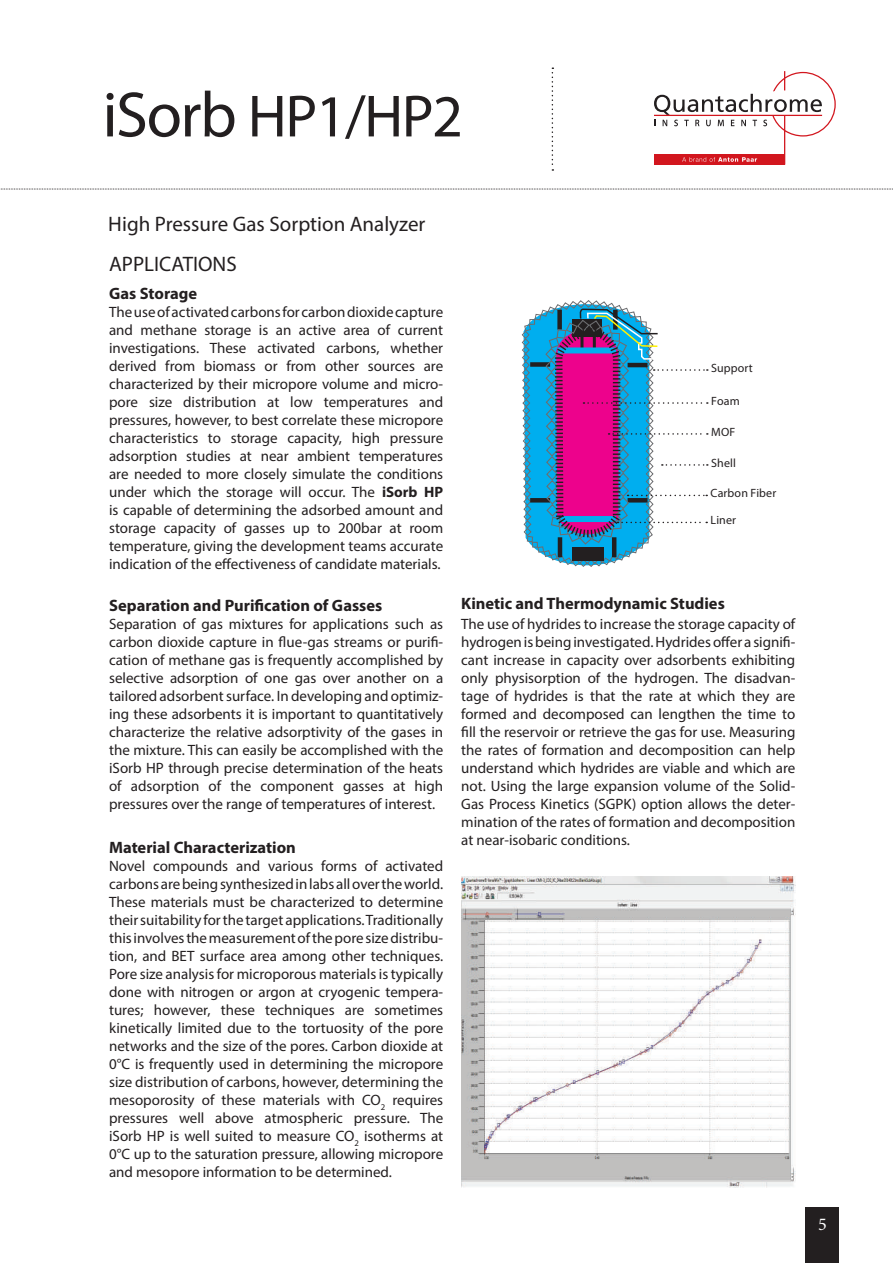
<style>
.page{position:relative;width:893px;height:1263px;background:#fff}
.page>*{position:absolute;margin:0;border:0;box-sizing:border-box;transform-origin:0 0}
.t1{font:60px "Myriad Pro";letter-spacing:-.025em;color:#231f20}
.t2{font:21px/39.6px "Myriad Pro";color:#231f20}
.t3{font:18px "Minion Pro";color:#fff}
.t4{font:700 16.5px "Myriad Pro";color:#231f20}
.t5{font:15px/18px "Myriad Pro";color:#231f20;text-align:justify}
.t6{font:12px "Myriad Pro";letter-spacing:.01em;color:#231f20}
.s1{font-size:64.5px}
.s2{font-weight:700}
</style>
<div class="page">
<svg style="left:552px;top:68px;width:1px;height:103px"></svg>
<svg style="left:654px;top:71px;width:182px;height:94px"></svg>
<div style="left:806px;top:1208px;width:33px;height:55px;background:#231f20"></div>
<svg style="left:0;top:189px;width:893px;height:1px"></svg>
<img style="left:461px;top:876px;width:334px;height:311px">
<svg style="left:521px;top:300px;width:187px;height:267px"></svg>
<h1 class="t1" style="left:103px;top:79px;width:362px"><span class="s1">iSorb</span> HP1/HP2</h1>
<h2 class="t2" style="left:108px;top:204px;width:319px">High Pressure Gas Sorption Analyzer<br>APPLICATIONS</h2>
<p class="t4" style="left:109px;top:283px;width:90px">Gas Storage</p>
<p class="t5" style="left:109px;top:303px;width:336px">The use of activated carbons for carbon dioxide capture and methane storage is an active area of current investigations. These activated carbons, whether derived from biomass or from other sources are characterized by their micropore volume and micro&shy;pore size distribution at low temperatures and pressures, however, to best correlate these micropore characteristics to storage capacity, high pressure adsorption studies at near ambient temperatures are needed to more closely simulate the conditions under which the storage will occur. The <span class="s2">iSorb HP </span>is capable of determining the adsorbed amount and storage capacity of gasses up to 200bar at room temperature, giving the development teams accurate indication of the effectiveness of candidate materials.</p>
<p class="t4" style="left:109px;top:595px;width:275px">Separation and Purification of Gasses</p>
<p class="t5" style="left:109px;top:615px;width:336px">Separation of gas mixtures for applications such as carbon dioxide capture in flue-gas streams or purifi&shy;cation of methane gas is frequently accomplished by selective adsorption of one gas over another on a tailored adsorbent surface. In developing and optimiz&shy;ing these adsorbents it is important to quantitatively characterize the relative adsorptivity of the gases in the mixture. This can easily be accomplished with the iSorb HP through precise determination of the heats of adsorption of the component gasses at high pressures over the range of temperatures of interest.</p>
<p class="t4" style="left:109px;top:836px;width:188px">Material Characterization</p>
<p class="t5" style="left:109px;top:856px;width:336px">Novel compounds and various forms of activated carbons are being synthesized in labs all over the world.<br>These materials must be characterized to determine their suitability for the target applications. Traditionally this involves the measurement of the pore size distribu&shy;tion, and BET surface area among other techniques.<br>Pore size analysis for microporous materials is typically done with nitrogen or argon at cryogenic tempera&shy;tures; however, these techniques are sometimes kinetically limited due to the tortuosity of the pore networks and the size of the pores. Carbon dioxide at 0°C is frequently used in determining the micropore size distribution of carbons, however, determining the mesoporosity of these materials with CO<sub>2</sub> requires pressures well above atmospheric pressure. The iSorb HP is well suited to measure CO<sub>2</sub> isotherms at 0°C up to the saturation pressure, allowing micropore and mesopore information to be determined.</p>
<p class="t6" style="left:711px;top:360px;width:43px">Support</p>
<p class="t6" style="left:711px;top:393px;width:30px">Foam</p>
<p class="t6" style="left:711px;top:424px;width:26px">MOF</p>
<p class="t6" style="left:711px;top:455px;width:26px">Shell</p>
<p class="t6" style="left:711px;top:486px;width:67px">Carbon Fiber</p>
<p class="t6" style="left:711px;top:513px;width:27px">Liner</p>
<p class="t4" style="left:461px;top:593px;width:265px">Kinetic and Thermodynamic Studies</p>
<p class="t5" style="left:461px;top:614px;width:336px">The use of hydrides to increase the storage capacity of hydrogen is being investigated. Hydrides offer a signifi&shy;cant increase in capacity over adsorbents exhibiting only physisorption of the hydrogen. The disadvan&shy;tage of hydrides is that the rate at which they are formed and decomposed can lengthen the time to fill the reservoir or retrieve the gas for use. Measuring the rates of formation and decomposition can help understand which hydrides are viable and which are not. Using the large expansion volume of the Solid-Gas Process Kinetics (SGPK) option allows the deter&shy;mination of the rates of formation and decomposition at near-isobaric conditions.</p>
<p class="t3" style="left:818px;top:1212px;width:10px">5</p>
</div>
